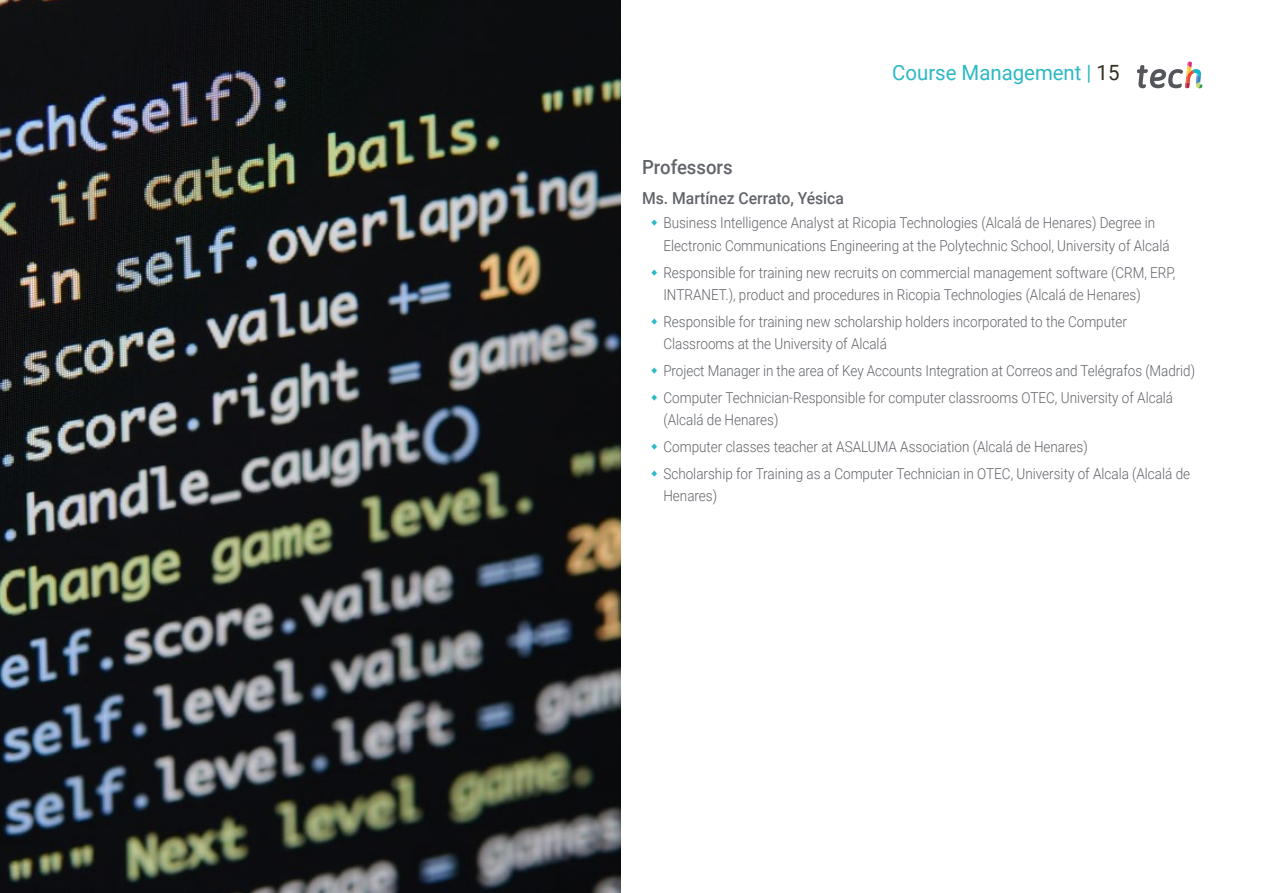
<style>
.page{position:relative;width:1263px;height:893px;background:#fff}
.page>*{position:absolute;margin:0;border:0;box-sizing:border-box;transform-origin:0 0}
.t1{font:21px "Roboto";color:#2db8c5}
.t2{font:500 19.5px "Roboto";color:#61646a;scale:.95 1}
.t3{font:500 16.5px "Roboto";color:#61646a;scale:.95 1}
.t4{font:300 15px/22.5px "Roboto";color:#61646a;scale:.9 1}
.s1{color:#312e20}
</style>
<div class="page">
<svg style="left:1137px;top:62px;width:65px;height:27px"></svg>
<img style="left:0;top:0;width:621px;height:893px">
<h2 class="t2" style="left:642px;top:154px;width:97px">Professors</h2>
<h1 class="t1" style="left:892px;top:57px;width:229px">Course Management | <span class="s1">15</span></h1>
<p class="t3" style="left:642px;top:186px;width:214px">Ms. Martínez Cerrato, Yésica</p>
<p class="t4" style="left:663px;top:211px;width:564px">Business Intelligence Analyst at Ricopia Technologies (Alcalá de Henares) Degree in<br>Electronic Communications Engineering at the Polytechnic School, University of Alcalá</p>
<p class="t4" style="left:663px;top:260px;width:570px">Responsible for training new recruits on commercial management software (CRM, ERP,<br>INTRANET.), product and procedures in Ricopia Technologies (Alcalá de Henares)</p>
<p class="t4" style="left:663px;top:310px;width:517px">Responsible for training new scholarship holders incorporated to the Computer<br>Classrooms at the University of Alcalá</p>
<p class="t4" style="left:663px;top:357px;width:592px;line-height:26.7px">Project Manager in the area of Key Accounts Integration at Correos and Telégrafos (Madrid)<br>Computer Technician-Responsible for computer classrooms OTEC, University of Alcalá</p>
<p class="t4" style="left:663px;top:406px;width:587px;line-height:26.7px">(Alcalá de Henares)<br>Computer classes teacher at ASALUMA Association (Alcalá de Henares)<br>Scholarship for Training as a Computer Technician in OTEC, University of Alcala (Alcalá de</p>
<p class="t4" style="left:663px;top:484px;width:61px">Henares)</p>
</div>
